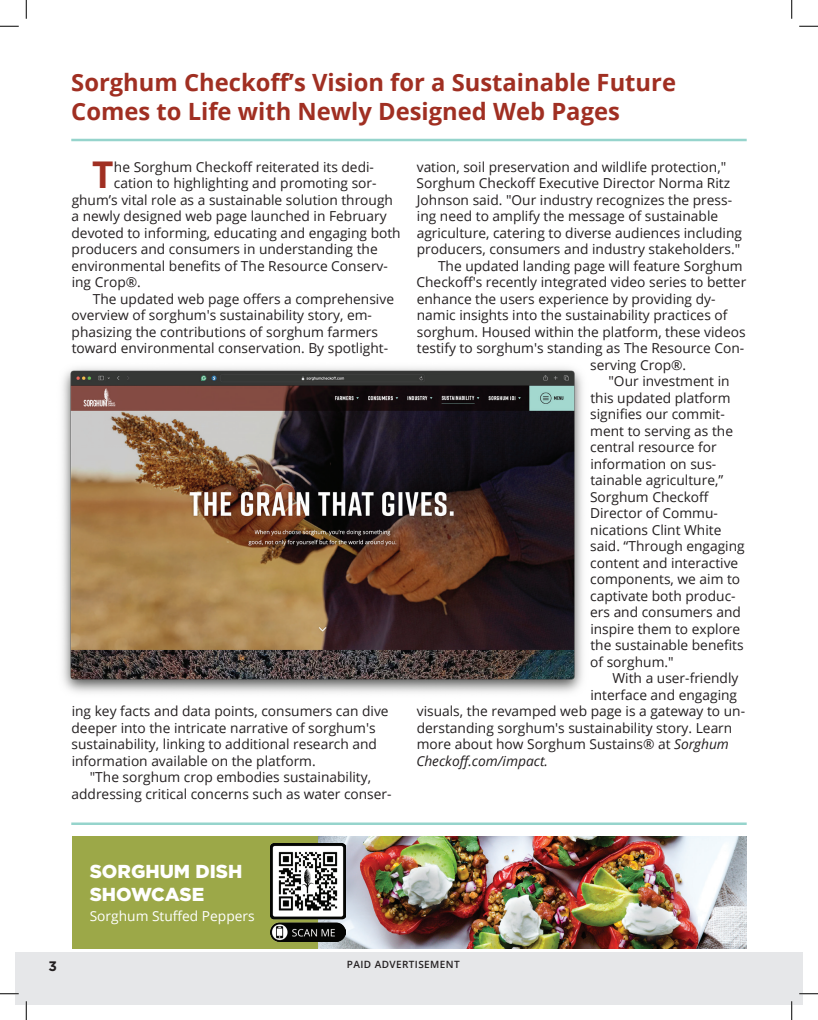
<style>
.page{position:relative;width:818px;height:1020px;background:#fff}
.page>*{position:absolute;margin:0;border:0;box-sizing:border-box;transform-origin:0 0}
.t1{font:700 36.88px "Open Sans";color:#a02f22}
.t2{font:700 23.75px/28.5px "Open Sans";color:#a02f22}
.t3{font:900 18.75px/23.5px "Gotham";color:#fff}
.t4{font:13.75px/16.5px "Open Sans";color:#231f20}
.t5{font:13.75px "Open Sans";color:#fff}
.t6{font:italic 13.75px "Open Sans";color:#231f20}
.t7{font:700 13.75px "Gotham";color:#231f20}
.t8{font:600 10px "Open Sans";letter-spacing:.04em;color:#231f20}
.s1{font-style:italic}
</style>
<div class="page">
<div style="left:15px;top:953px;width:787px;height:52px;background:#e6e7e9"></div>
<hr style="left:71px;top:139px;width:675px;height:2px;background:#96d4cc">
<hr style="left:71px;top:822px;width:675px;height:3px;background:#96d4cc">
<img style="left:62px;top:367px;width:521px;height:326px">
<div style="left:72px;top:836px;width:262px;height:113px;background:#9ca848"></div>
<img style="left:319px;top:836px;width:427px;height:113px">
<img style="left:270px;top:844px;width:75px;height:97px">
<svg style="left:0;top:25px;width:19px;height:2px"></svg>
<svg style="left:799px;top:25px;width:19px;height:2px"></svg>
<svg style="left:0;top:993px;width:19px;height:2px"></svg>
<svg style="left:799px;top:993px;width:19px;height:2px"></svg>
<svg style="left:25px;top:0;width:2px;height:19px"></svg>
<svg style="left:25px;top:1001px;width:2px;height:19px"></svg>
<svg style="left:791px;top:0;width:1px;height:19px"></svg>
<svg style="left:791px;top:1001px;width:1px;height:19px"></svg>
<h2 class="t2" style="left:71px;top:68px;width:606px">Sorghum Checkoff’s Vision for a Sustainable Future<br>Comes to Life with Newly Designed Web Pages</h2>
<h1 class="t1" style="left:92px;top:149px;width:23px">T</h1>
<p class="t4" style="left:114px;top:158px;width:261px">he Sorghum Checkoff reiterated its dedi-</p>
<p class="t4" style="left:417px;top:158px;width:311px">vation, soil preservation and wildlife protection,"</p>
<p class="t4" style="left:416px;top:175px;width:315px">Sorghum Checkoff Executive Director Norma Ritz</p>
<p class="t4" style="left:417px;top:191px;width:317px">Johnson said. "Our industry recognizes the press-</p>
<p class="t4" style="left:417px;top:208px;width:303px">ing need to amplify the message of sustainable</p>
<p class="t4" style="left:416px;top:224px;width:327px">agriculture, catering to diverse audiences including</p>
<p class="t4" style="left:417px;top:241px;width:325px">producers, consumers and industry stakeholders."</p>
<p class="t4" style="left:438px;top:257px;width:306px">The updated landing page will feature Sorghum</p>
<p class="t4" style="left:416px;top:274px;width:331px">Checkoff's recently integrated video series to better</p>
<p class="t4" style="left:416px;top:290px;width:300px">enhance the users experience by providing dy-</p>
<p class="t4" style="left:417px;top:307px;width:312px">namic insights into the sustainability practices of</p>
<p class="t4" style="left:417px;top:323px;width:330px">sorghum. Housed within the platform, these videos</p>
<p class="t4" style="left:417px;top:340px;width:329px">testify to sorghum's standing as The Resource Con-</p>
<p class="t4" style="left:590px;top:356px;width:97px">serving Crop®.</p>
<p class="t4" style="left:608px;top:373px;width:123px">"Our investment in</p>
<p class="t4" style="left:590px;top:389px;width:142px">this updated platform</p>
<p class="t4" style="left:590px;top:406px;width:136px">signifies our commit-</p>
<p class="t4" style="left:590px;top:422px;width:144px">ment to serving as the</p>
<p class="t4" style="left:590px;top:439px;width:128px">central resource for</p>
<p class="t4" style="left:590px;top:455px;width:127px">information on sus-</p>
<p class="t4" style="left:590px;top:472px;width:134px">tainable agriculture,”</p>
<p class="t4" style="left:590px;top:488px;width:121px">Sorghum Checkoff</p>
<p class="t4" style="left:590px;top:505px;width:129px">Director of Commu-</p>
<p class="t4" style="left:590px;top:521px;width:133px">nications Clint White</p>
<p class="t4" style="left:590px;top:538px;width:156px">said. “Through engaging</p>
<p class="t4" style="left:590px;top:554px;width:150px">content and interactive</p>
<p class="t4" style="left:590px;top:571px;width:151px">components, we aim to</p>
<p class="t4" style="left:590px;top:587px;width:147px">captivate both produc-</p>
<p class="t4" style="left:590px;top:604px;width:152px">ers and consumers and</p>
<p class="t4" style="left:590px;top:620px;width:151px">inspire them to explore</p>
<p class="t4" style="left:590px;top:637px;width:155px">the sustainable benefits</p>
<p class="t4" style="left:590px;top:653px;width:85px">of sorghum."</p>
<p class="t4" style="left:612px;top:670px;width:127px">With a user-friendly</p>
<p class="t4" style="left:590px;top:686px;width:148px">interface and engaging</p>
<p class="t4" style="left:417px;top:703px;width:330px">visuals, the revamped web page is a gateway to un-</p>
<p class="t4" style="left:416px;top:719px;width:317px">derstanding sorghum's sustainability story. Learn</p>
<p class="t4" style="left:417px;top:736px;width:313px">more about how Sorghum Sustains® at <span class="s1">Sorghum</span></p>
<p class="t6" style="left:416px;top:751px;width:133px">Checkoff.com/impact.</p>
<p class="t4" style="left:114px;top:175px;width:264px">cation to highlighting and promoting sor-</p>
<p class="t4" style="left:72px;top:191px;width:323px">ghum’s vital role as a sustainable solution through</p>
<p class="t4" style="left:71px;top:208px;width:316px">a newly designed web page launched in February</p>
<p class="t4" style="left:71px;top:224px;width:331px">devoted to informing, educating and engaging both</p>
<p class="t4" style="left:72px;top:241px;width:307px">producers and consumers in understanding the</p>
<p class="t4" style="left:71px;top:257px;width:318px">environmental benefits of The Resource Conserv-</p>
<p class="t4" style="left:72px;top:274px;width:71px">ing Crop®.</p>
<p class="t4" style="left:93px;top:290px;width:303px">The updated web page offers a comprehensive</p>
<p class="t4" style="left:71px;top:307px;width:302px">overview of sorghum's sustainability story, em-</p>
<p class="t4" style="left:72px;top:323px;width:308px">phasizing the contributions of sorghum farmers</p>
<p class="t4" style="left:72px;top:340px;width:318px">toward environmental conservation. By spotlight-</p>
<p class="t4" style="left:71px;top:703px;width:319px">ing key facts and data points, consumers can dive deeper into the intricate narrative of sorghum's sustainability, linking to additional research and information available on the platform.</p>
<p class="t4" style="left:71px;top:769px;width:321px;text-align:center">"The sorghum crop embodies sustainability, addressing critical concerns such as water conser-</p>
<h3 class="t3" style="left:90px;top:859px;width:154px">SORGHUM DISH<br>SHOWCASE</h3>
<p class="t5" style="left:90px;top:907px;width:166px">Sorghum Stuffed Peppers</p>
<p class="t7" style="left:48px;top:957px;width:10px">3</p>
<p class="t8" style="left:347px;top:957px;width:114px">PAID ADVERTISEMENT</p>
</div>
